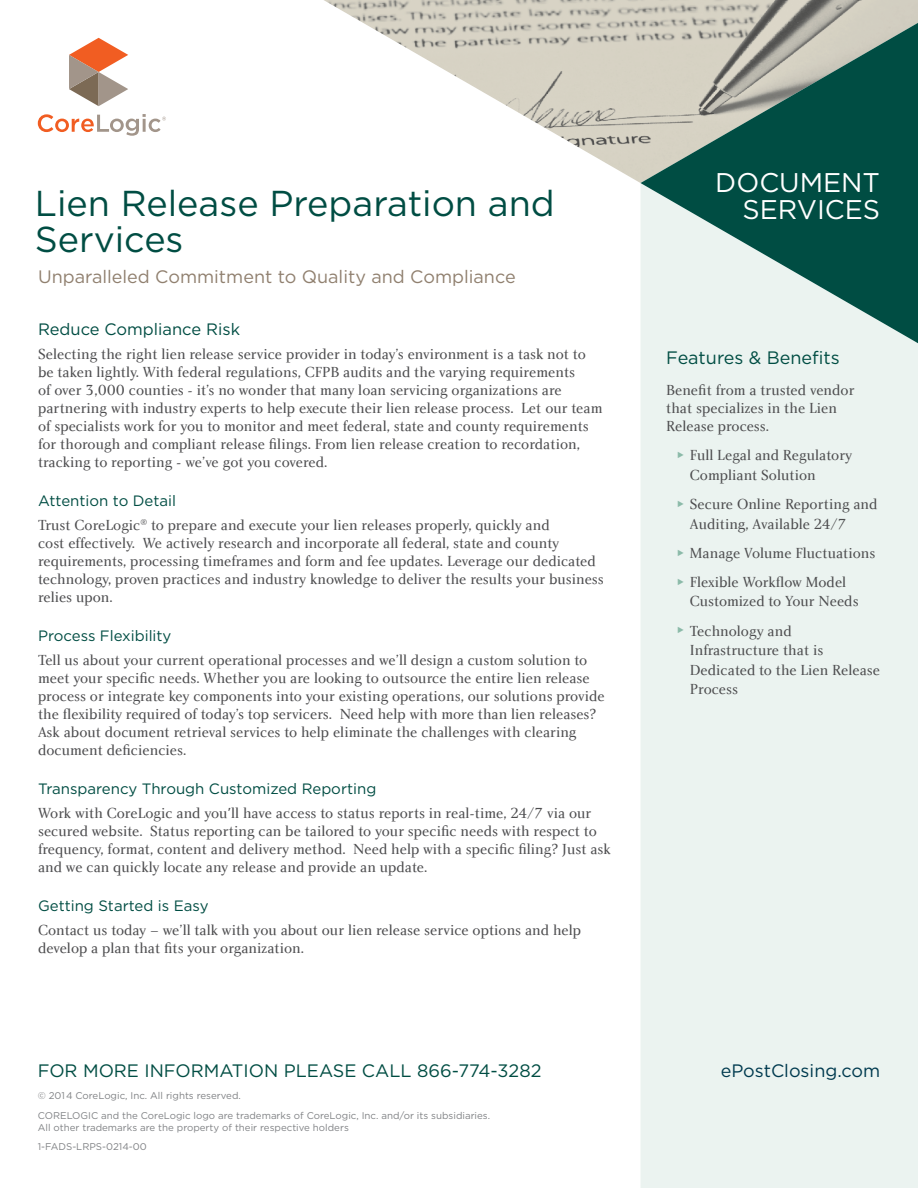
<style>
.page{position:relative;width:918px;height:1188px;background:#fff}
.page>*{position:absolute;margin:0;border:0;box-sizing:border-box;transform-origin:0 0}
.t1{font:36px/36px "Gotham";color:#004d43}
.t2{font:27px/27px "Gotham";color:#fff;text-align:center}
.t3{font:18px "Gotham";color:#004d43}
.t4{font:18px "Gotham";color:#90806f}
.t5{font:18px "Gotham";color:#003a4f}
.t6{font:16.5px "Gotham";color:#004d43}
.t7{font:15px/18px "Charlotte Com";color:#4d4d4f}
.t8{font:15px "Gotham";color:#004d43}
.t9{font:9.75px/19.5px "Gotham";color:#808285}
.s1{font-family:"Arial";font-size:9px;color:#8bbaa9}
</style>
<div class="page">
<img style="left:324px;top:0;width:594px;height:183px">
<div style="left:641px;top:351px;width:277px;height:837px;background:#ebf3f0"></div>
<svg style="left:641px;top:15px;width:277px;height:336px"></svg>
<svg style="left:69px;top:38px;width:59px;height:68px"></svg>
<svg style="left:38px;top:114px;width:128px;height:22px"></svg>
<h1 class="t1" style="left:35px;top:184px;width:522px">Lien Release Preparation and<br>Services</h1>
<p class="t4" style="left:38px;top:265px;width:479px">Unparalleled Commitment to Quality and Compliance</p>
<p class="t6" style="left:38px;top:318px;width:204px">Reduce Compliance Risk</p>
<p class="t7" style="left:38px;top:346px;width:566px">Selecting the right lien release service provider in today’s environment is a task not to be taken lightly. With federal regulations, CFPB audits and the varying requirements<br>of over 3,000 counties - it’s no wonder that many loan servicing organizations are partnering with industry experts to help execute their lien release process. Let our team of specialists work for you to monitor and meet federal, state and county requirements for thorough and compliant release filings. From lien release creation to recordation, tracking to reporting - we’ve got you covered.</p>
<p class="t8" style="left:38px;top:491px;width:140px">Attention to Detail</p>
<p class="t7" style="left:38px;top:517px;width:567px">Trust CoreLogic<sup>®</sup> to prepare and execute your lien releases properly, quickly and<br>cost effectively. We actively research and incorporate all federal, state and county requirements, processing timeframes and form and fee updates. Leverage our dedicated technology, proven practices and industry knowledge to deliver the results your business relies upon.</p>
<p class="t8" style="left:38px;top:626px;width:135px">Process Flexibility</p>
<p class="t7" style="left:38px;top:652px;width:568px">Tell us about your current operational processes and we’ll design a custom solution to meet your specific needs. Whether you are looking to outsource the entire lien release process or integrate key components into your existing operations, our solutions provide the flexibility required of today’s top servicers. Need help with more than lien releases?<br>Ask about document retrieval services to help eliminate the challenges with clearing document deficiencies.</p>
<p class="t8" style="left:38px;top:779px;width:340px">Transparency Through Customized Reporting</p>
<p class="t7" style="left:38px;top:805px;width:574px">Work with CoreLogic and you'll have access to status reports in real-time, 24/7 via our secured website. Status reporting can be tailored to your specific needs with respect to frequency, format, content and delivery method. Need help with a specific filing? Just ask and we can quickly locate any release and provide an update.</p>
<p class="t8" style="left:38px;top:896px;width:172px">Getting Started is Easy</p>
<p class="t7" style="left:38px;top:922px;width:545px">Contact us today – we’ll talk with you about our lien release service options and help develop a plan that fits your organization.</p>
<h2 class="t2" style="left:715px;top:169px;width:160px">Docu ment<br>Services</h2>
<p class="t3" style="left:666px;top:346px;width:175px">Features &amp; Benefits</p>
<p class="t7" style="left:666px;top:381px;width:190px">Benefit from a trusted vendor that specializes in the Lien<br>Release process.</p>
<p class="t7" style="left:690px;top:446px;width:164px;line-height:19.5px;text-indent:-13px"><span class="s1">►</span> Full Legal and Regulatory<br>Compliant Solution</p>
<p class="t7" style="left:690px;top:495px;width:189px;line-height:19.5px;text-indent:-13px"><span class="s1">►</span> Secure Online Reporting and<br>Auditing, Available 24/7</p>
<p class="t7" style="left:677px;top:538px;width:200px;line-height:29.2px"><span class="s1">►</span> Manage Volume Fluctuations <span class="s1">►</span> Flexible Workflow Model</p>
<p class="t7" style="left:677px;top:587px;width:183px;line-height:29.2px;text-indent:13px">Customized to Your Needs <span class="s1">►</span> Technology and</p>
<p class="t7" style="left:690px;top:641px;width:192px;line-height:19.5px">Infrastructure that is<br>Dedicated to the Lien Release<br>Process</p>
<p class="t3" style="left:38px;top:1059px;width:218px">FOR MORE IN FORMATION</p>
<p class="t3" style="left:284px;top:1059px;width:259px">PLEASE CALL 866-774-3282</p>
<p class="t5" style="left:721px;top:1059px;width:161px">ePostClosing.com</p>
<p class="t9" style="left:38px;top:1086px;width:454px">© 2014 CoreLogic, I nc. All rights reserved.<br>CORELOGI C and the CoreLogic logo are trademarks of CoreLogic, I nc. and/or its subsidiaries.</p>
<p class="t9" style="left:38px;top:1117px;width:313px">All other trademarks are the property of their respective holders<br>1-FADS-LRPS-0214-00</p>
</div>
